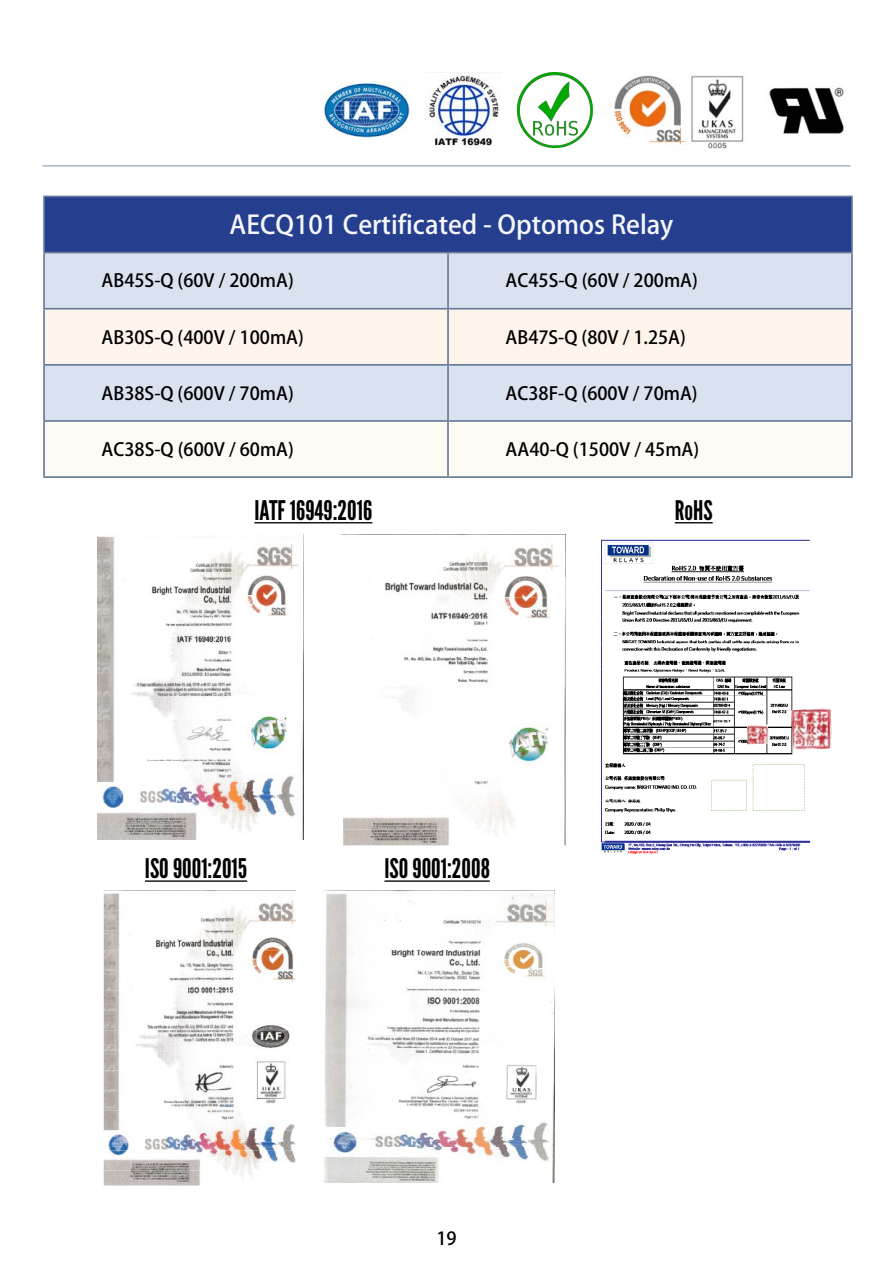
<style>
.page{position:relative;width:893px;height:1263px;background:#fff}
.page>*{position:absolute;margin:0;border:0;box-sizing:border-box;transform-origin:0 0}
.t1{font:27px "League Gothic";color:#000}
.t2{font:700 25.5px "Adobe Fan Heiti Std";color:#f5f7fb}
.t3{font:700 18px "Adobe Fan Heiti Std";color:#000}
</style>
<div class="page">
<img style="left:104px;top:890px;width:192px;height:295px">
<img style="left:324px;top:891px;width:230px;height:291px">
<div style="left:44px;top:196px;width:808px;height:57px;background:#253f8e"></div>
<div style="left:45px;top:253px;width:806px;height:167px;background:#dbe2ef"></div>
<div style="left:45px;top:309px;width:806px;height:55px;background:#fef4eb"></div>
<div style="left:45px;top:422px;width:806px;height:54px;background:#fefbf4"></div>
<hr style="left:43px;top:196px;width:405px;height:1px;background:#677899">
<hr style="left:43px;top:197px;width:2px;height:55px;background:#677899">
<hr style="left:448px;top:196px;width:405px;height:1px;background:#677899">
<hr style="left:851px;top:197px;width:2px;height:55px;background:#677899">
<hr style="left:43px;top:252px;width:405px;height:1px;background:#677899">
<hr style="left:43px;top:253px;width:2px;height:55px;background:#677899">
<hr style="left:448px;top:252px;width:405px;height:1px;background:#677899">
<hr style="left:447px;top:253px;width:2px;height:55px;background:#677899">
<hr style="left:851px;top:253px;width:2px;height:55px;background:#677899">
<hr style="left:43px;top:308px;width:405px;height:1px;background:#677899">
<hr style="left:43px;top:309px;width:2px;height:55px;background:#677899">
<hr style="left:448px;top:308px;width:405px;height:1px;background:#677899">
<hr style="left:447px;top:309px;width:2px;height:55px;background:#677899">
<hr style="left:851px;top:309px;width:2px;height:55px;background:#677899">
<hr style="left:43px;top:364px;width:405px;height:2px;background:#677899">
<hr style="left:43px;top:366px;width:2px;height:54px;background:#677899">
<hr style="left:448px;top:364px;width:405px;height:2px;background:#677899">
<hr style="left:447px;top:366px;width:2px;height:54px;background:#677899">
<hr style="left:851px;top:366px;width:2px;height:54px;background:#677899">
<hr style="left:43px;top:420px;width:405px;height:2px;background:#677899">
<hr style="left:43px;top:422px;width:2px;height:54px;background:#677899">
<hr style="left:448px;top:420px;width:405px;height:2px;background:#677899">
<hr style="left:447px;top:422px;width:2px;height:54px;background:#677899">
<hr style="left:851px;top:422px;width:2px;height:54px;background:#677899">
<hr style="left:43px;top:476px;width:405px;height:2px;background:#677899">
<hr style="left:448px;top:476px;width:405px;height:2px;background:#677899">
<hr style="left:43px;top:165px;width:808px;height:2px;background:#a9b3cb">
<img style="left:769px;top:85px;width:75px;height:49px">
<img style="left:323px;top:82px;width:86px;height:56px">
<img style="left:428px;top:72px;width:73px;height:74px">
<img style="left:517px;top:72px;width:76px;height:76px">
<img style="left:614px;top:75px;width:130px;height:74px">
<img style="left:98px;top:536px;width:205px;height:304px">
<img style="left:370px;top:544px;width:195px;height:201px">
<img style="left:343px;top:745px;width:222px;height:100px">
<img style="left:601px;top:539px;width:209px;height:315px">
<img style="left:791px;top:708px;width:41px;height:42px">
<img style="left:747px;top:724px;width:22px;height:20px">
<hr style="left:254px;top:522px;width:118px;height:1px;background:#000">
<hr style="left:145px;top:880px;width:102px;height:2px;background:#000">
<hr style="left:384px;top:880px;width:106px;height:2px;background:#000">
<hr style="left:675px;top:522px;width:38px;height:1px;background:#000">
<h2 class="t2" style="left:230px;top:210px;width:445px">AECQ101 Certificated - Optomos Relay</h2>
<p class="t3" style="left:102px;top:270px;width:194px">AB45S-Q (60V / 200mA)</p>
<p class="t3" style="left:506px;top:270px;width:194px">AC45S-Q (60V / 200mA)</p>
<p class="t3" style="left:102px;top:326px;width:204px">AB30S-Q (400V / 100mA)</p>
<p class="t3" style="left:506px;top:326px;width:182px">AB47S-Q (80V / 1.25A)</p>
<p class="t3" style="left:102px;top:382px;width:194px">AB38S-Q (600V / 70mA)</p>
<p class="t3" style="left:506px;top:382px;width:194px">AC38F-Q (600V / 70mA)</p>
<p class="t3" style="left:102px;top:438px;width:194px">AC38S-Q (600V / 60mA)</p>
<p class="t3" style="left:506px;top:438px;width:195px">AA40-Q (1500V / 45mA)</p>
<h1 class="t1" style="left:254px;top:494px;width:119px">IATF 16949:2016</h1>
<h1 class="t1" style="left:145px;top:853px;width:104px">ISO 9001:2015</h1>
<h1 class="t1" style="left:384px;top:853px;width:107px">ISO 9001:2008</h1>
<p class="t3" style="left:436px;top:1228px;width:22px">19</p>
<h1 class="t1" style="left:675px;top:494px;width:39px">RoHS</h1>
</div>
